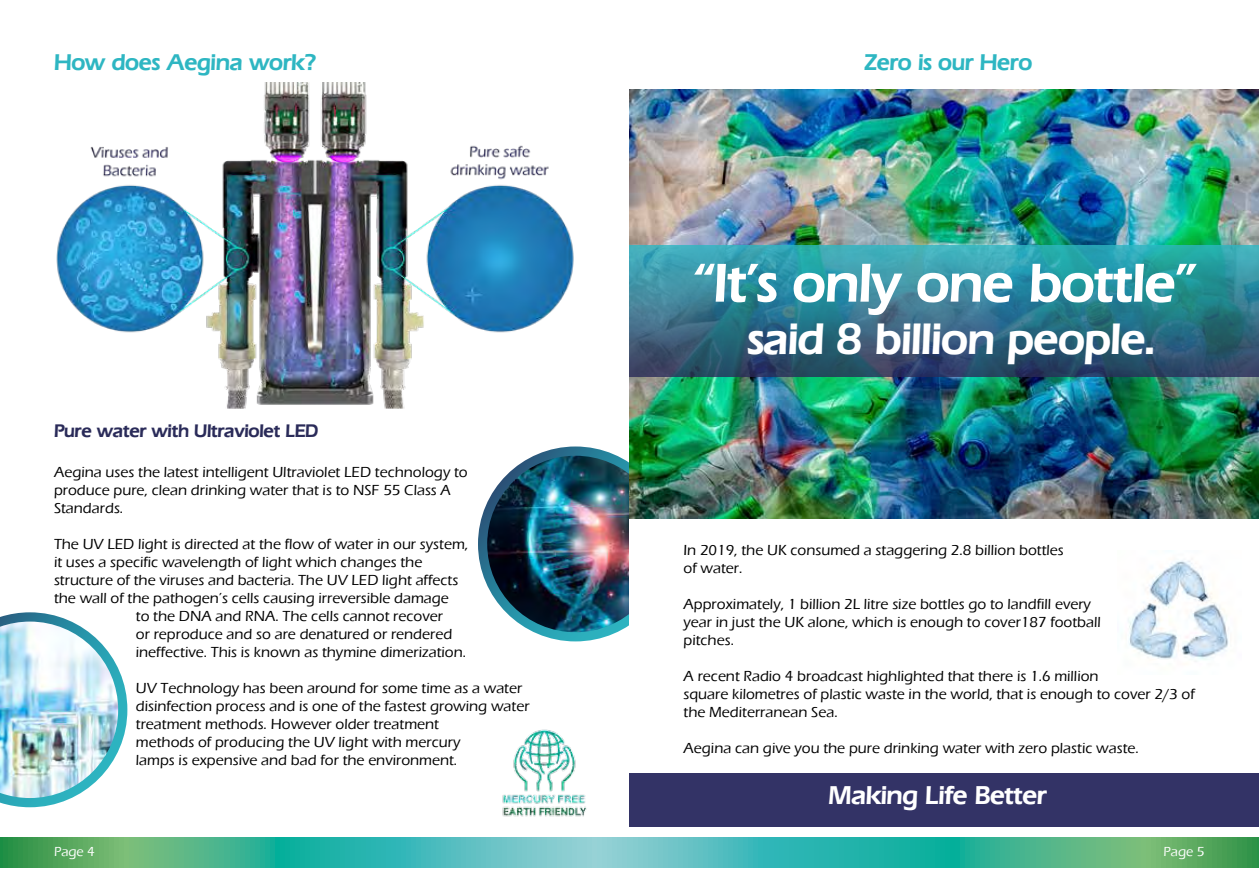
<style>
.page{position:relative;width:1259px;height:893px;background:#fff}
.page>*{position:absolute;margin:0;border:0;box-sizing:border-box;transform-origin:0 0}
.t1{font:600 54px "Eras BQ";color:#fff}
.t2{font:600 43.5px "Eras BQ";color:#fff}
.t3{font:600 25.5px "Eras BQ";color:#fff}
.t4{font:600 22.5px "Eras BQ";color:#2eb6c2}
.t5{font:600 18px "Eras BQ";color:#2a2b59}
.t6{font:500 15px/18px "Eras ITC";color:#000}
.t7{font:500 13.5px "Eras ITC";color:#fff}
</style>
<div class="page">
<svg style="left:0;top:838px;width:1259px;height:29px;background:#4bb69a"></svg>
<img style="left:56px;top:82px;width:518px;height:326px">
<svg style="left:478px;top:446px;width:195px;height:195px;background:#2d809a"></svg>
<img style="left:487px;top:456px;width:177px;height:176px;border-radius:88px">
<svg style="left:0;top:612px;width:127px;height:195px"></svg>
<img style="left:0;top:622px;width:118px;height:176px">
<div style="left:629px;top:425px;width:62px;height:294px;background:#fff"></div>
<img style="left:502px;top:729px;width:85px;height:88px">
<div style="left:629px;top:774px;width:630px;height:53px;background:#336"></div>
<img style="left:629px;top:89px;width:630px;height:430px">
<img style="left:1128px;top:560px;width:101px;height:100px">
<svg style="left:629px;top:245px;width:630px;height:131px;background:#30798d"></svg>
<h3 class="t4" style="left:54px;top:49px;width:263px">How does Aegina work?</h3>
<p class="t5" style="left:54px;top:421px;width:265px">Pure water with Ultraviolet LED</p>
<p class="t6" style="left:54px;top:463px;width:415px">Aegina uses the latest intelligent Ultraviolet LED technology to produce pure, clean drinking water that is to NSF 55 Class A<br>Standards.</p>
<p class="t6" style="left:54px;top:535px;width:416px">The UV LED light is directed at the flow of water in our system,</p>
<p class="t6" style="left:54px;top:553px;width:370px">it uses a specific wavelength of light which changes the</p>
<p class="t6" style="left:54px;top:571px;width:406px">structure of the viruses and bacteria. The UV LED light affects</p>
<p class="t6" style="left:54px;top:589px;width:396px">the wall of the pathogen’s cells causing irreversible damage</p>
<p class="t6" style="left:136px;top:607px;width:309px">to the DNA and RNA. The cells cannot recover</p>
<p class="t6" style="left:136px;top:625px;width:318px">or reproduce and so are denatured or rendered</p>
<p class="t6" style="left:136px;top:643px;width:332px">ineffective. This is known as thymine dimerization.</p>
<p class="t6" style="left:136px;top:679px;width:395px">UV Technology has been around for some time as a water disinfection process and is one of the fastest growing water treatment methods. However older treatment<br>methods of producing the UV light with mercury<br>lamps is expensive and bad for the environment.</p>
<h3 class="t4" style="left:864px;top:49px;width:169px">Zero is our Hero</h3>
<h1 class="t1" style="left:693px;top:252px;width:503px">“It’s only one bottle”</h1>
<h2 class="t2" style="left:747px;top:314px;width:408px">said 8 billion people.</h2>
<p class="t6" style="left:683px;top:541px;width:382px">In 2019, the UK consumed a staggering 2.8 billion bottles of water.</p>
<p class="t6" style="left:683px;top:595px;width:419px">Approximately, 1 billion 2L litre size bottles go to landfill every year in just the UK alone, which is enough to cover187 football pitches.</p>
<p class="t6" style="left:683px;top:667px;width:513px">A recent Radio 4 broadcast highlighted that there is 1.6 million<br>square kilometres of plastic waste in the world, that is enough to cover 2/3 of the Mediterranean Sea.</p>
<p class="t6" style="left:683px;top:739px;width:457px">Aegina can give you the pure drinking water with zero plastic waste.</p>
<h3 class="t3" style="left:828px;top:781px;width:219px">Making Life Better</h3>
<p class="t7" style="left:54px;top:844px;width:42px">Page 4</p>
<p class="t7" style="left:1163px;top:844px;width:42px">Page 5</p>
</div>
